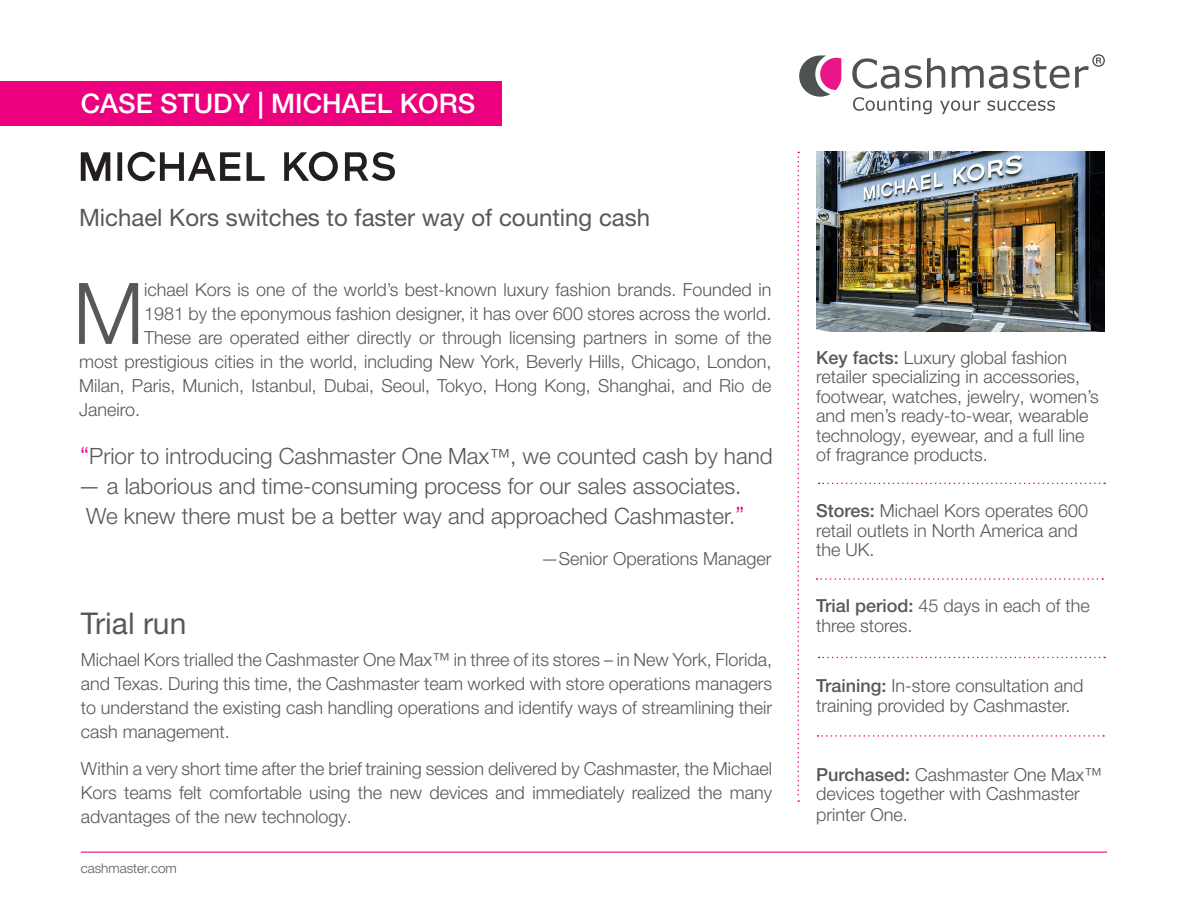
<style>
.page{position:relative;width:1188px;height:918px;background:#fff}
.page>*{position:absolute;margin:0;border:0;box-sizing:border-box;transform-origin:0 0}
.standfirst_drop_cap{font:300 85.2px "Helvetica Neue LT Pro";color:#585857}
.A_head{font:30px "Helvetica Neue LT Pro";color:#585857}
.A_head-2{font:500 27px "Helvetica Neue LT Pro";color:#fff}
.pull_quote{font:24px "Helvetica Neue LT Pro";color:#585857}
.pull_quote-2{font:300 22.5px/30px "Helvetica Neue LT Pro";color:#585857;text-align:center}
.body{font:300 18px/24px "Helvetica Neue LT Pro";color:#585857;text-align:justify}
.standfirst_drop_cap-2{font:300 18px "Helvetica Neue LT Pro";color:#585857}
.A_head-3{font:300 18px/19.5px "Helvetica Neue LT Pro";color:#585857}
.Attribution{font:300 18px "Helvetica Neue LT Pro";color:#585857}
.t1{font:300 13.5px "Helvetica Neue LT Pro";color:#585857}
.s1{font-size:24px;color:#ec007e}
.s2{font-size:21px}
.s3{font-weight:500}
</style>
<div class="page">
<svg style="left:799px;top:55px;width:42px;height:42px"></svg>
<svg style="left:853px;top:97px;width:202px;height:17px"></svg>
<svg style="left:852px;top:54px;width:253px;height:35px"></svg>
<hr style="left:81px;top:852px;width:1026px;height:1px;background:#ec007e">
<svg style="left:81px;top:152px;width:314px;height:29px"></svg>
<svg style="left:797px;top:152px;width:2px;height:650px"></svg>
<div style="left:0;top:81px;width:502px;height:44px;background:#ec007e"></div>
<img style="left:817px;top:152px;width:287px;height:180px">
<svg style="left:819px;top:483px;width:286px;height:1px"></svg>
<svg style="left:817px;top:735px;width:287px;height:2px"></svg>
<svg style="left:819px;top:657px;width:286px;height:1px"></svg>
<svg style="left:817px;top:578px;width:286px;height:2px"></svg>
<p class="A_head-2" style="left:81px;top:87px;width:396px">CASE STUDY | MICHAEL KORS</p>
<p class="pull_quote" style="left:79px;top:202px;width:573px">Michael Kors switches to faster way of counting cash</p>
<p class="standfirst_drop_cap" style="left:73px;top:262px;width:72px">M</p>
<p class="standfirst_drop_cap-2" style="left:144px;top:279px;width:629px">ichael Kors is one of the world’s best-known luxury fashion brands. Founded in</p>
<p class="standfirst_drop_cap-2" style="left:144px;top:303px;width:629px">1981 by the eponymous fashion designer, it has over 600 stores across the world.</p>
<p class="standfirst_drop_cap-2" style="left:144px;top:327px;width:629px">These are operated either directly or through licensing partners in some of the</p>
<p class="standfirst_drop_cap-2" style="left:79px;top:351px;width:694px">most prestigious cities in the world, including New York, Beverly Hills, Chicago, London,</p>
<p class="standfirst_drop_cap-2" style="left:79px;top:375px;width:694px">Milan, Paris, Munich, Istanbul, Dubai, Seoul, Tokyo, Hong Kong, Shanghai, and Rio de</p>
<p class="standfirst_drop_cap-2" style="left:79px;top:399px;width:63px">Janeiro.</p>
<p class="pull_quote-2" style="left:80px;top:440px;width:694px"><span class="s1">“</span>Prior to introducing Cashmaster One Max<span class="s2">™</span>, we counted cash by hand</p>
<p class="pull_quote-2" style="left:78px;top:470px;width:668px">— a laborious and time-consuming process for our sales associates.<br>We knew there must be a better way and approached Cashmaster.<span class="s1">”</span></p>
<p class="Attribution" style="left:541px;top:547px;width:232px">—Senior Operations Manager</p>
<p class="A_head" style="left:81px;top:604px;width:107px">Trial run</p>
<p class="body" style="left:81px;top:647px;width:693px">Michael Kors trialled the Cashmaster One Max™ in three of its stores – in New York, Florida, and Texas. During this time, the Cashmaster team worked with store operations managers to understand the existing cash handling operations and identify ways of streamlining their cash management.</p>
<p class="body" style="left:81px;top:756px;width:693px">Within a very short time after the brief training session delivered by Cashmaster, the Michael Kors teams felt comfortable using the new devices and immediately realized the many advantages of the new technology.</p>
<p class="t1" style="left:81px;top:860px;width:98px">cashmaster.com</p>
<p class="A_head-3" style="left:816px;top:347px;width:284px"><span class="s3">Key facts:</span> Luxury global fashion retailer specializing in accessories, footwear, watches, jewelry, women’s and men’s ready-to-wear, wearable technology, eyewear, and a full line of fragrance products.</p>
<p class="A_head-3" style="left:816px;top:501px;width:274px"><span class="s3">Stores:</span> Michael Kors operates 600 retail outlets in North America and the UK.</p>
<p class="A_head-3" style="left:816px;top:596px;width:275px"><span class="s3">Trial period:</span> 45 days in each of the three stores.</p>
<p class="body" style="left:816px;top:676px;width:269px;line-height:19.5px"><span class="s3">Training:</span> In-store consultation and training provided by Cashmaster.</p>
<p class="body" style="left:816px;top:764px;width:287px;line-height:20.2px;text-align:left"><span class="s3">Purchased:</span> Cashmaster One Max™ devices together with Cashmaster printer One.</p>
</div>
